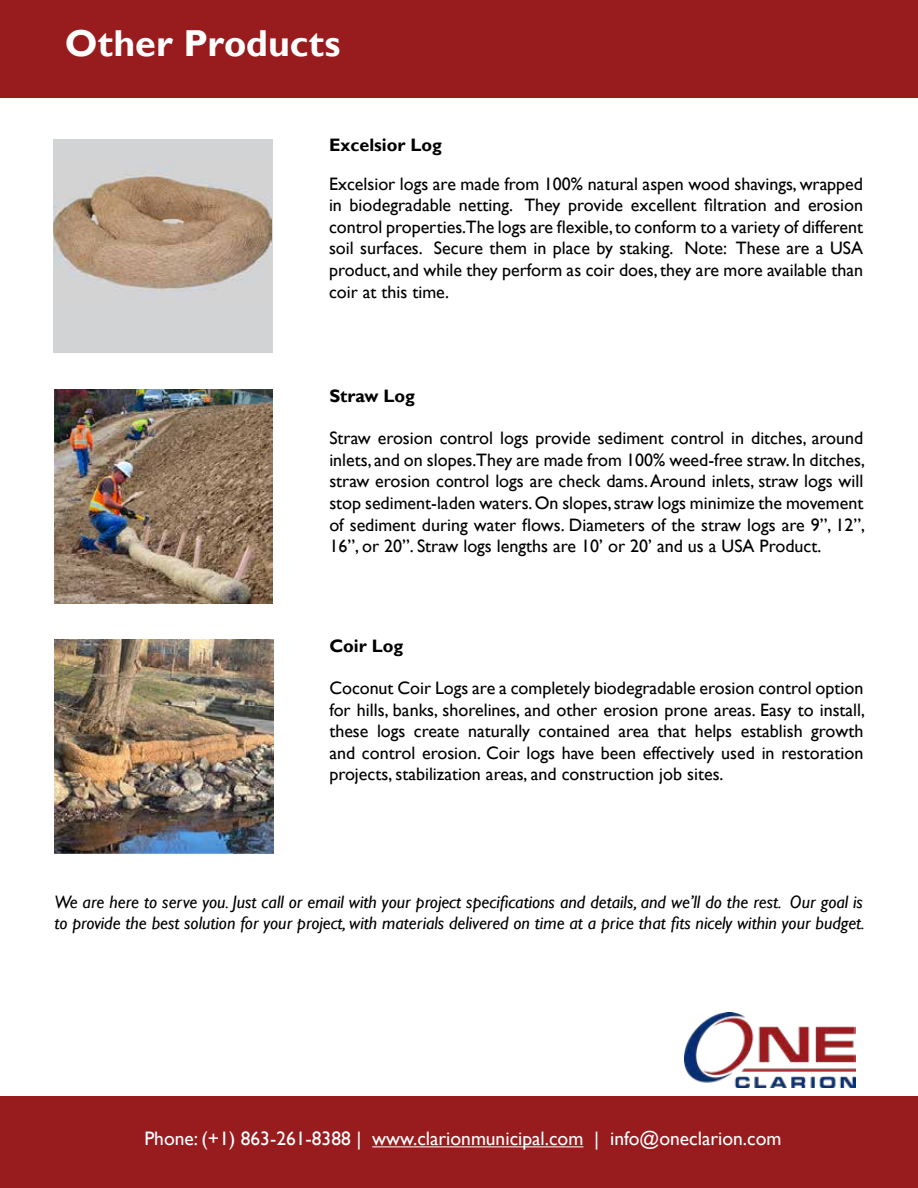
<style>
.page{position:relative;width:918px;height:1188px;background:#fff}
.page>*{position:absolute;margin:0;border:0;box-sizing:border-box;transform-origin:0 0}
.t1{font:700 37.5px "Gill Sans";color:#fff}
.t2{font:19.5px "Gill Sans";color:#fff}
.t3{font:18px/21.6px "Gill Sans";color:#000;text-align:justify}
.t4{font:italic 18px/21.6px "Gill Sans";color:#000}
.t5{font:700 18px "Gill Sans";color:#000}
</style>
<div class="page">
<div style="left:0;top:1096px;width:918px;height:92px;background:#981b1e"></div>
<hr style="left:372px;top:1146px;width:211px;height:1px;background:#fff">
<img style="left:684px;top:1012px;width:171px;height:75px">
<div style="left:0;top:0;width:918px;height:97px;background:#981b1e"></div>
<div style="left:54px;top:139px;width:219px;height:214px;background:#d1d3d4"></div>
<img style="left:54px;top:167px;width:217px;height:124px">
<img style="left:54px;top:640px;width:219px;height:214px">
<img style="left:54px;top:389px;width:218px;height:214px">
<h1 class="t1" style="left:65px;top:21px;width:277px">Other Products</h1>
<p class="t5" style="left:329px;top:134px;width:114px">Excelsior Log</p>
<p class="t3" style="left:329px;top:173px;width:536px">Excelsior logs are made from 100% natural aspen wood shavings, wrapped in biodegradable netting. They provide excellent filtration and erosion control properties.The logs are flexible, to conform to a variety of different soil surfaces. Secure them in place by staking. Note: These are a USA product, and while they perform as coir does, they are more available than coir at this time.</p>
<p class="t5" style="left:329px;top:385px;width:87px">Straw Log</p>
<p class="t3" style="left:329px;top:428px;width:537px">Straw erosion control logs provide sediment control in ditches, around inlets, and on slopes.They are made from 100% weed-free straw. In ditches, straw erosion control logs are check dams. Around inlets, straw logs will stop sediment-laden waters. On slopes, straw logs minimize the movement of sediment during water flows. Diameters of the straw logs are 9”, 12”, 16”, or 20”. Straw logs lengths are 10’ or 20’ and us a USA Product.</p>
<p class="t5" style="left:329px;top:635px;width:75px">Coir Log</p>
<p class="t3" style="left:329px;top:677px;width:537px">Coconut Coir Logs are a completely biodegradable erosion control option for hills, banks, shorelines, and other erosion prone areas. Easy to install, these logs create naturally contained area that helps establish growth and control erosion. Coir logs have been effectively used in restoration projects, stabilization areas, and construction job sites.</p>
<p class="t4" style="left:54px;top:891px;width:812px">We are here to serve you. Just call or email with your project specifications and details, and we’ll do the rest. Our goal is to provide the best solution for your project, with materials delivered on time at a price that fits nicely within your budget.</p>
<p class="t2" style="left:144px;top:1128px;width:639px">Phone: (+1) 863-261-8388 | www.clarionmunicipal.com | info@oneclarion.com</p>
</div>
